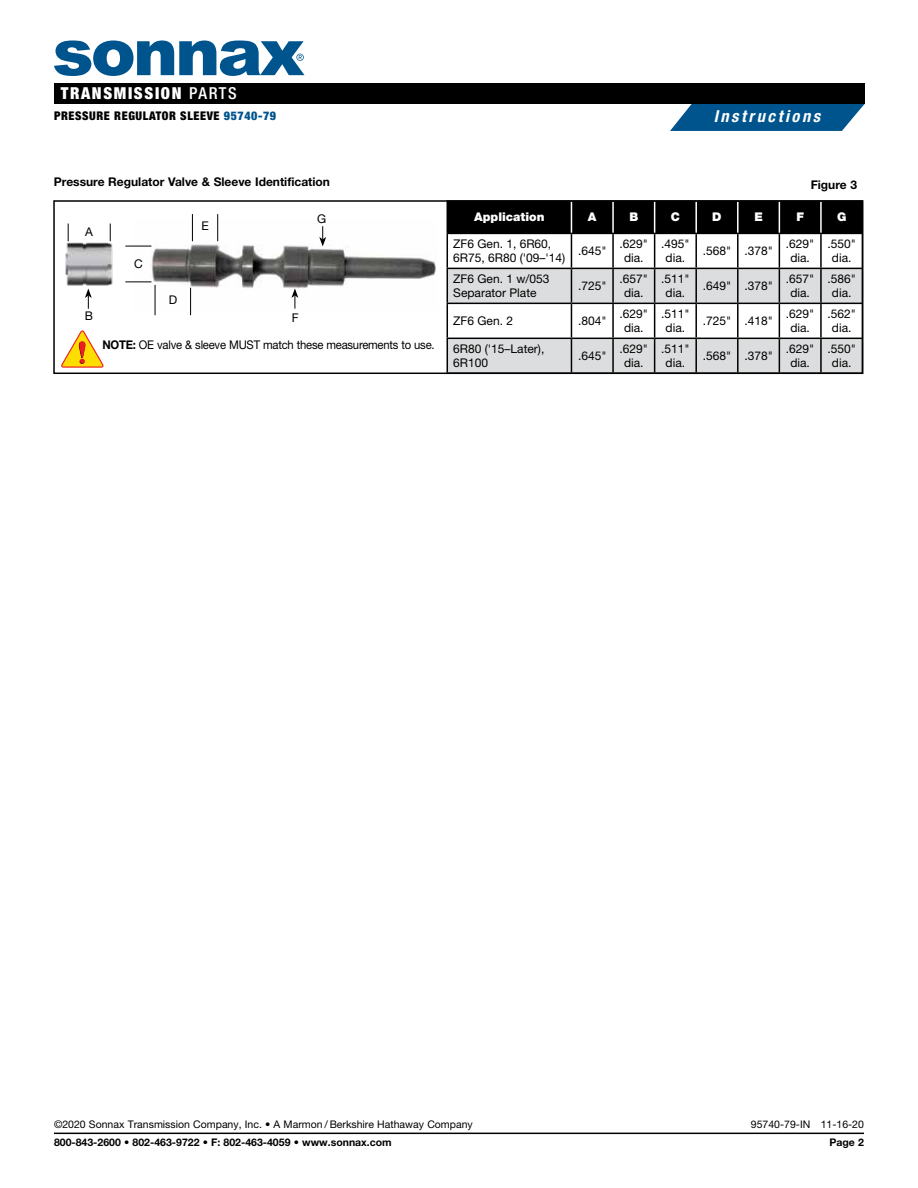
<style>
.page{position:relative;width:918px;height:1188px;background:#fff}
.page>*{position:absolute;margin:0;border:0;box-sizing:border-box;transform-origin:0 0}
.t1{font:900 condensed 16.5px "Helvetica Neue LT Std";letter-spacing:.1em;color:#fff}
.t2{font:italic 700 condensed 16.5px "Helvetica Neue LT Std";letter-spacing:.155em;color:#fff}
.t3{font:12px/14.4px "Helvetica Neue LT Std";color:#000;text-align:center}
.t4{font:12px "Helvetica Neue LT Std";letter-spacing:-.02em;color:#000;scale:.94 1}
.t5{font:700 12px "Helvetica Neue LT Std";color:#000}
.t6{font:900 condensed 12px "Helvetica Neue LT Std";letter-spacing:.05em;color:#000}
.t7{font:900 12px "Helvetica Neue LT Std";color:#fff}
.t8{font:10.5px "Helvetica Neue LT Std";color:#000}
.t9{font:700 10.5px "Helvetica Neue LT Std";color:#000}
.s1{font-weight:500}
.s2{color:#00548e}
.s3{font-weight:700}
</style>
<div class="page">
<img style="left:65px;top:241px;width:48px;height:45px">
<svg style="left:85px;top:289px;width:7px;height:20px"></svg>
<svg style="left:68px;top:224px;width:1px;height:17px"></svg>
<svg style="left:110px;top:224px;width:1px;height:17px"></svg>
<svg style="left:61px;top:330px;width:43px;height:38px"></svg>
<img style="left:133px;top:219px;width:303px;height:92px">
<svg style="left:125px;top:246px;width:26px;height:1px"></svg>
<svg style="left:125px;top:281px;width:26px;height:1px"></svg>
<hr style="left:155px;top:285px;width:1px;height:30px;background:#000">
<svg style="left:190px;top:288px;width:1px;height:27px"></svg>
<svg style="left:192px;top:214px;width:1px;height:27px"></svg>
<svg style="left:217px;top:214px;width:1px;height:27px"></svg>
<svg style="left:291px;top:288px;width:7px;height:21px"></svg>
<svg style="left:319px;top:226px;width:7px;height:20px"></svg>
<div style="left:448px;top:203px;width:412px;height:30px;background:#000"></div>
<svg style="left:448px;top:269px;width:412px;height:102px;fill:#dcddde"></svg>
<hr style="left:447px;top:234px;width:1px;height:34px;background:#000">
<hr style="left:571px;top:234px;width:1px;height:34px;background:#000">
<hr style="left:612px;top:234px;width:2px;height:34px;background:#000">
<hr style="left:654px;top:234px;width:1px;height:34px;background:#000">
<hr style="left:695px;top:234px;width:2px;height:34px;background:#000">
<hr style="left:737px;top:234px;width:2px;height:34px;background:#000">
<hr style="left:779px;top:234px;width:1px;height:34px;background:#000">
<hr style="left:820px;top:234px;width:2px;height:34px;background:#000">
<hr style="left:447px;top:268px;width:124px;height:1px;background:#000">
<hr style="left:447px;top:269px;width:1px;height:34px;background:#000">
<hr style="left:571px;top:268px;width:42px;height:1px;background:#000">
<hr style="left:613px;top:268px;width:42px;height:1px;background:#000">
<hr style="left:655px;top:268px;width:41px;height:1px;background:#000">
<hr style="left:696px;top:268px;width:42px;height:1px;background:#000">
<hr style="left:738px;top:268px;width:41px;height:1px;background:#000">
<hr style="left:779px;top:268px;width:42px;height:1px;background:#000">
<hr style="left:821px;top:268px;width:42px;height:1px;background:#000">
<hr style="left:447px;top:303px;width:124px;height:1px;background:#000">
<hr style="left:447px;top:304px;width:1px;height:34px;background:#000">
<hr style="left:571px;top:303px;width:42px;height:1px;background:#000">
<hr style="left:571px;top:304px;width:1px;height:34px;background:#000">
<hr style="left:655px;top:303px;width:41px;height:1px;background:#000">
<hr style="left:696px;top:303px;width:42px;height:1px;background:#000">
<hr style="left:695px;top:304px;width:2px;height:34px;background:#000">
<hr style="left:738px;top:303px;width:41px;height:1px;background:#000">
<hr style="left:737px;top:304px;width:2px;height:34px;background:#000">
<hr style="left:779px;top:303px;width:42px;height:1px;background:#000">
<hr style="left:779px;top:304px;width:1px;height:34px;background:#000">
<hr style="left:821px;top:303px;width:42px;height:1px;background:#000">
<hr style="left:820px;top:304px;width:2px;height:34px;background:#000">
<hr style="left:447px;top:338px;width:124px;height:1px;background:#000">
<hr style="left:447px;top:339px;width:1px;height:34px;background:#000">
<hr style="left:571px;top:338px;width:42px;height:1px;background:#000">
<hr style="left:571px;top:339px;width:1px;height:34px;background:#000">
<hr style="left:612px;top:339px;width:2px;height:34px;background:#000">
<hr style="left:655px;top:338px;width:41px;height:1px;background:#000">
<hr style="left:654px;top:339px;width:1px;height:34px;background:#000">
<hr style="left:696px;top:338px;width:42px;height:1px;background:#000">
<hr style="left:695px;top:339px;width:2px;height:34px;background:#000">
<hr style="left:738px;top:338px;width:41px;height:1px;background:#000">
<hr style="left:737px;top:339px;width:2px;height:34px;background:#000">
<hr style="left:779px;top:338px;width:42px;height:1px;background:#000">
<hr style="left:779px;top:339px;width:1px;height:34px;background:#000">
<hr style="left:821px;top:338px;width:42px;height:1px;background:#000">
<hr style="left:820px;top:339px;width:2px;height:34px;background:#000">
<hr style="left:447px;top:202px;width:1px;height:31px;background:#000">
<hr style="left:447px;top:233px;width:124px;height:1px;background:#000">
<hr style="left:571px;top:233px;width:42px;height:1px;background:#000">
<hr style="left:613px;top:233px;width:42px;height:1px;background:#000">
<hr style="left:655px;top:233px;width:41px;height:1px;background:#000">
<hr style="left:696px;top:233px;width:42px;height:1px;background:#000">
<hr style="left:738px;top:233px;width:41px;height:1px;background:#000">
<hr style="left:779px;top:233px;width:42px;height:1px;background:#000">
<hr style="left:821px;top:233px;width:42px;height:1px;background:#000">
<hr style="left:612px;top:202px;width:2px;height:31px;background:#fff">
<hr style="left:654px;top:202px;width:1px;height:31px;background:#fff">
<hr style="left:695px;top:202px;width:2px;height:31px;background:#fff">
<hr style="left:737px;top:202px;width:2px;height:31px;background:#fff">
<hr style="left:779px;top:202px;width:1px;height:31px;background:#fff">
<hr style="left:820px;top:202px;width:2px;height:31px;background:#fff">
<hr style="left:571px;top:202px;width:1px;height:31px;background:#fff">
<hr style="left:571px;top:269px;width:1px;height:34px;background:#000">
<hr style="left:612px;top:269px;width:2px;height:34px;background:#000">
<hr style="left:654px;top:269px;width:1px;height:34px;background:#000">
<hr style="left:695px;top:269px;width:2px;height:34px;background:#000">
<hr style="left:737px;top:269px;width:2px;height:34px;background:#000">
<hr style="left:779px;top:269px;width:1px;height:34px;background:#000">
<hr style="left:820px;top:269px;width:2px;height:34px;background:#000">
<hr style="left:613px;top:303px;width:42px;height:1px;background:#000">
<hr style="left:612px;top:304px;width:2px;height:34px;background:#000">
<hr style="left:654px;top:304px;width:1px;height:34px;background:#000">
<hr style="left:613px;top:338px;width:42px;height:1px;background:#000">
<div style="left:53px;top:200px;width:810px;height:174px;border:2px solid #000"></div>
<hr style="left:54px;top:1133px;width:810px;height:1px;background:#000">
<svg style="left:670px;top:104px;width:195px;height:27px;background:#1d689b"></svg>
<div style="left:54px;top:83px;width:811px;height:21px;background:#000"></div>
<svg style="left:54px;top:40px;width:250px;height:36px"></svg>
<h1 class="t1" style="left:61px;top:83px;width:178px">TRANSMISSION <span class="s1">PARTS</span></h1>
<p class="t6" style="left:54px;top:109px;width:224px">PRESSURE REGULATOR SLEEVE <span class="s2">95740-79</span></p>
<h1 class="t2" style="left:714px;top:107px;width:108px">Instructions</h1>
<p class="t5" style="left:54px;top:175px;width:278px">Pressure Regulator Valve &amp; Sleeve Identification</p>
<p class="t5" style="left:811px;top:177px;width:48px">Figure 3</p>
<p class="t7" style="left:474px;top:210px;width:72px">Application</p>
<p class="t7" style="left:588px;top:210px;width:10px">A</p>
<p class="t7" style="left:629px;top:210px;width:10px">B</p>
<p class="t7" style="left:671px;top:210px;width:11px">C</p>
<p class="t7" style="left:712px;top:210px;width:11px">D</p>
<p class="t7" style="left:754px;top:210px;width:10px">E</p>
<p class="t7" style="left:796px;top:210px;width:9px">F</p>
<p class="t7" style="left:837px;top:210px;width:11px">G</p>
<p class="t3" style="left:453px;top:236px;width:114px;text-align:left">ZF6 Gen. 1, 6R60,<br>6R75, 6R80 ('09–'14)</p>
<p class="t3" style="left:578px;top:244px;width:30px">.645"</p>
<p class="t3" style="left:620px;top:236px;width:30px">.629" dia.</p>
<p class="t3" style="left:661px;top:236px;width:30px">.495" dia.</p>
<p class="t3" style="left:703px;top:244px;width:72px">.568" .378"</p>
<p class="t3" style="left:786px;top:236px;width:30px">.629" dia.</p>
<p class="t3" style="left:828px;top:236px;width:30px">.550" dia.</p>
<p class="t3" style="left:453px;top:271px;width:98px;text-align:left">ZF6 Gen. 1 w/053<br>Separator Plate</p>
<p class="t3" style="left:578px;top:279px;width:30px">.725"</p>
<p class="t3" style="left:620px;top:271px;width:30px">.657" dia.</p>
<p class="t3" style="left:661px;top:271px;width:30px">.511" dia.</p>
<p class="t3" style="left:703px;top:279px;width:72px">.649" .378"</p>
<p class="t3" style="left:786px;top:271px;width:30px">.657" dia.</p>
<p class="t3" style="left:828px;top:271px;width:30px">.586" dia.</p>
<p class="t3" style="left:453px;top:313px;width:61px">ZF6 Gen. 2</p>
<p class="t3" style="left:578px;top:313px;width:30px">.804"</p>
<p class="t3" style="left:620px;top:306px;width:30px">.629" dia.</p>
<p class="t3" style="left:661px;top:306px;width:30px">.511" dia.</p>
<p class="t3" style="left:703px;top:313px;width:72px">.725" .418"</p>
<p class="t3" style="left:786px;top:306px;width:30px">.629" dia.</p>
<p class="t3" style="left:828px;top:306px;width:30px">.562" dia.</p>
<p class="t3" style="left:453px;top:341px;width:93px;text-align:left">6R80 ('15–Later),<br>6R100</p>
<p class="t3" style="left:578px;top:348px;width:30px">.645"</p>
<p class="t3" style="left:620px;top:341px;width:30px">.629" dia.</p>
<p class="t3" style="left:661px;top:341px;width:30px">.511" dia.</p>
<p class="t3" style="left:703px;top:348px;width:72px">.568" .378"</p>
<p class="t3" style="left:786px;top:341px;width:30px">.629" dia.</p>
<p class="t3" style="left:828px;top:341px;width:30px">.550" dia.</p>
<p class="t3" style="left:317px;top:211px;width:11px">G</p>
<p class="t3" style="left:201px;top:219px;width:9px">E</p>
<p class="t3" style="left:85px;top:225px;width:9px">A</p>
<p class="t3" style="left:134px;top:257px;width:10px">C</p>
<p class="t3" style="left:169px;top:293px;width:10px">D</p>
<p class="t3" style="left:85px;top:309px;width:10px">B</p>
<p class="t3" style="left:292px;top:310px;width:8px">F</p>
<p class="t4" style="left:102px;top:338px;width:355px"><span class="s3">NOTE:</span> OE valve &amp; sleeve MUST match these measurements to use.</p>
<p class="t8" style="left:54px;top:1118px;width:420px">©2020 Sonnax Transmission Company, Inc. • A Marmon / Berkshire Hathaway Company</p>
<p class="t8" style="left:751px;top:1118px;width:115px">95740-79-IN 11-16-20</p>
<p class="t9" style="left:54px;top:1136px;width:339px">800-843-2600 • 802-463-9722 • F: 802-463-4059 • www.sonnax.com</p>
<p class="t9" style="left:829px;top:1136px;width:36px">Page 2</p>
</div>
